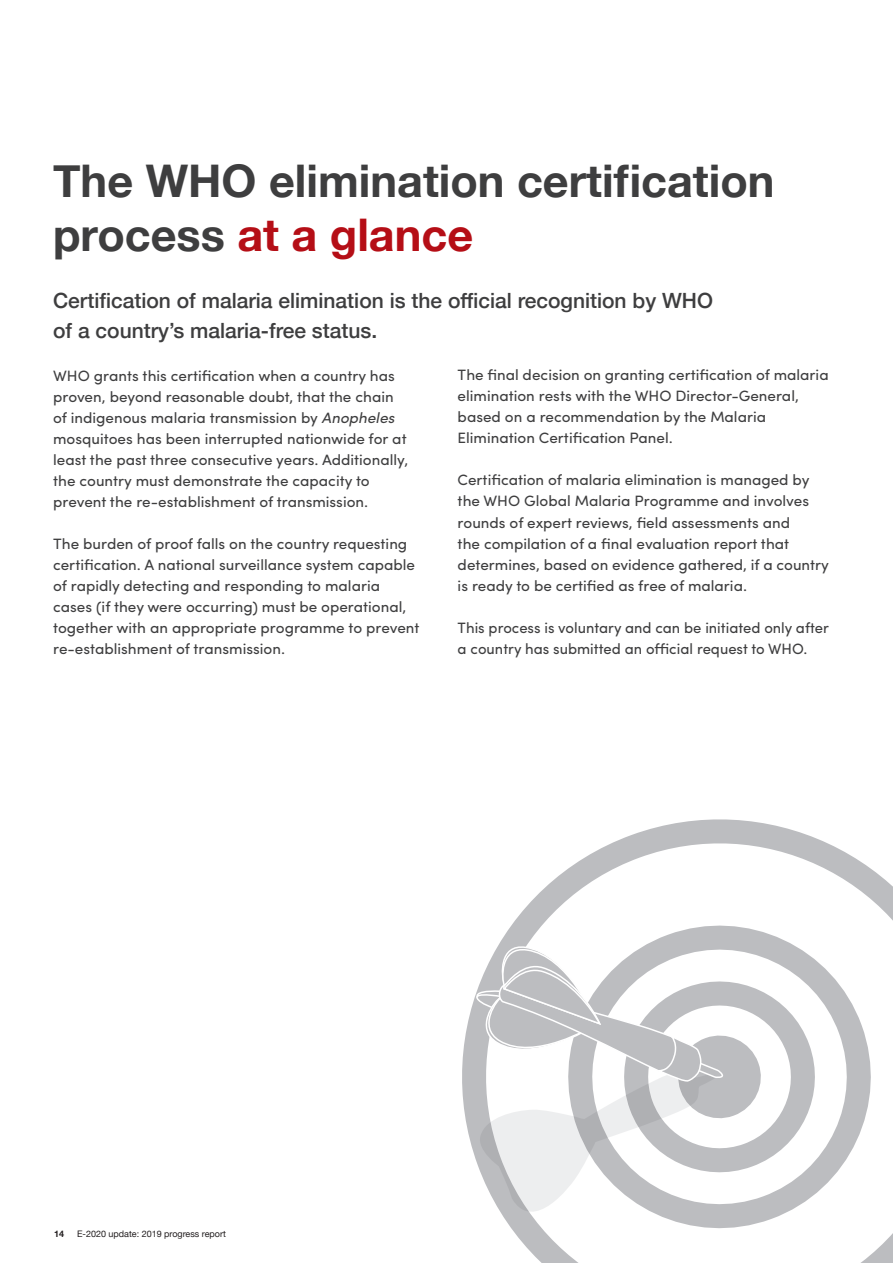
<style>
.page{position:relative;width:893px;height:1263px;background:#fff}
.page>*{position:absolute;margin:0;border:0;box-sizing:border-box;transform-origin:0 0}
.t1{font:700 45px/54px "Helvetica Neue";color:#3e3e3f}
.t2{font:500 21px/30px "Helvetica Neue";color:#3e3e3f}
.Body{font:15px/21px "Sofia Pro";color:#3e3e3f}
.t3{font:9px "Helvetica Neue";color:#231f20}
.t4{font:700 9px "Helvetica Neue";color:#231f20}
.s1{color:#b50e16}
.s2{font-style:italic}
</style>
<div class="page">
<svg style="left:462px;top:819px;width:431px;height:444px"></svg>
<svg style="left:562px;top:920px;width:319px;height:314px"></svg>
<svg style="left:472px;top:942px;width:357px;height:294px"></svg>
<p class="t1" style="left:53px;top:155px;width:723px">The WHO elimination certification process <span class="s1">at a glance</span></p>
<p class="t2" style="left:53px;top:284px;width:661px">Certification of malaria elimination is the official recognition by WHO of a country’s malaria-free status.</p>
<p class="Body" style="left:458px;top:364px;width:373px">The final decision on granting certification of malaria elimination rests with the WHO Director-General, based on a recommendation by the Malaria Elimination Certification Panel.</p>
<p class="Body" style="left:458px;top:469px;width:373px">Certification of malaria elimination is managed by the WHO Global Malaria Programme and involves rounds of expert reviews, field assessments and<br>the compilation of a final evaluation report that determines, based on evidence gathered, if a country is ready to be certified as free of malaria.</p>
<p class="Body" style="left:458px;top:616px;width:373px">This process is voluntary and can be initiated only after a country has submitted an official request to WHO.</p>
<p class="Body" style="left:53px;top:364px;width:357px">WHO grants this certification when a country has proven, beyond reasonable doubt, that the chain of indigenous malaria transmission by <span class="s2">Anopheles </span>mosquitoes has been interrupted nationwide for at least the past three consecutive years. Additionally, the country must demonstrate the capacity to prevent the re-establishment of transmission.</p>
<p class="Body" style="left:53px;top:532px;width:368px">The burden of proof falls on the country requesting certification. A national surveillance system capable of rapidly detecting and responding to malaria cases (if they were occurring) must be operational, together with an appropriate programme to prevent re-establishment of transmission.</p>
<p class="t4" style="left:54px;top:1227px;width:12px">14</p>
<p class="t3" style="left:77px;top:1227px;width:150px">E-2020 update: 2019 progress report</p>
</div>
